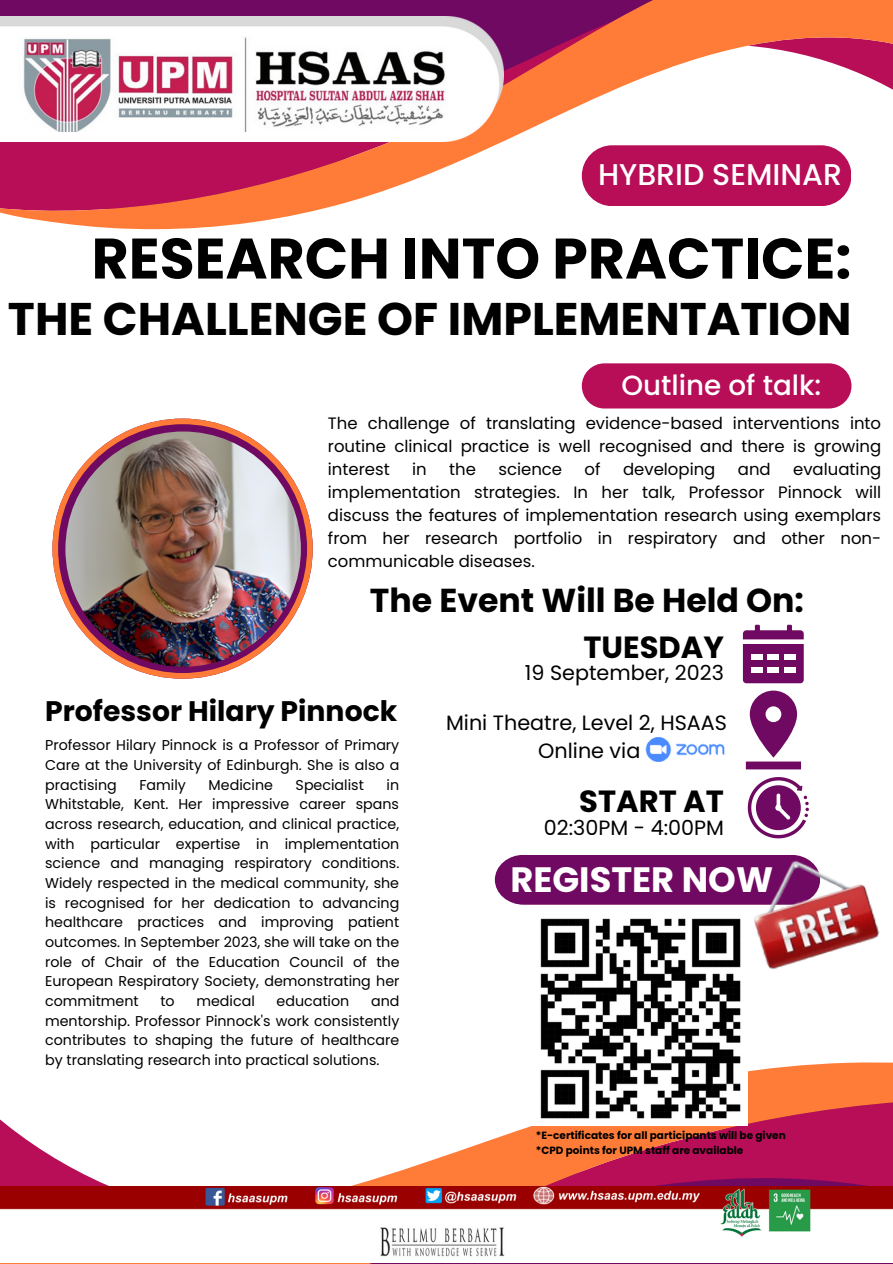
<style>
.page{position:relative;width:893px;height:1264px;background:#fff}
.page>*{position:absolute;margin:0;border:0;box-sizing:border-box;transform-origin:0 0}
.t1{font:700 57px "Poppins";color:#000}
.t2{font:700 45.75px "Poppins";color:#000}
.t3{font:700 35.25px "Poppins";color:#fff}
.t4{font:700 33.15px "Poppins";color:#000}
.t5{font:700 30.6px "Poppins";color:#000}
.t6{font:500 30px "Poppins";color:#fff}
.t7{font:700 28.2px "Poppins";color:#000}
.t8{font:500 27.75px "Poppins";color:#fff}
.t9{font:20.7px "Poppins";color:#000}
.t10{font:16.5px/23.1px "Poppins";color:#000;text-align:justify}
.t11{font:14.25px/19.6px "Poppins";color:#000;text-align:justify}
.t12{font:700 10.5px "Poppins";color:#000}
</style>
<div class="page">
<svg style="left:0;top:0;width:892px;height:229px"></svg>
<div style="left:0;top:0;width:94px;height:16px;background:#700961"></div>
<svg style="left:0;top:1062px;width:892px;height:124px"></svg>
<div style="left:581px;top:145px;width:269px;height:61px;background:#b80d57;border-radius:30px"></div>
<div style="left:581px;top:363px;width:270px;height:45px;background:#b80d57;border-radius:23px"></div>
<svg style="left:52px;top:418px;width:260px;height:260px"></svg>
<img style="left:65px;top:431px;width:236px;height:236px;border-radius:50%">
<svg style="left:742px;top:624px;width:61px;height:59px"></svg>
<div style="left:750px;top:654px;width:12px;height:6px;background:#fff"></div>
<div style="left:767px;top:654px;width:11px;height:6px;background:#fff"></div>
<div style="left:783px;top:654px;width:12px;height:6px;background:#fff"></div>
<div style="left:750px;top:667px;width:12px;height:5px;background:#fff"></div>
<div style="left:767px;top:667px;width:11px;height:5px;background:#fff"></div>
<div style="left:783px;top:667px;width:12px;height:5px;background:#fff"></div>
<svg style="left:747px;top:777px;width:61px;height:54px"></svg>
<div style="left:494px;top:855px;width:239px;height:49px;background:#700961"></div>
<img style="left:0;top:16px;width:503px;height:125px">
<img style="left:17px;top:36px;width:439px;height:96px">
<img style="left:0;top:1186px;width:892px;height:71px">
<img style="left:531px;top:918px;width:216px;height:207px">
<img style="left:733px;top:831px;width:147px;height:162px">
<svg style="left:745px;top:690px;width:55px;height:79px"></svg>
<img style="left:645px;top:737px;width:80px;height:25px">
<p class="t6" style="left:597px;top:154px;width:245px">HYBRID SEMINAR</p>
<p class="t1" style="left:91px;top:219px;width:761px">RESEARCH INTO PRACTICE:</p>
<p class="t2" style="left:8px;top:287px;width:844px">THE CHALLENGE OF IMPLEMENTATION</p>
<p class="t8" style="left:621px;top:366px;width:201px">Outline of talk:</p>
<p class="t10" style="left:328px;top:411px;width:554px">The challenge of translating evidence-based interventions into routine clinical practice is well recognised and there is growing interest</p>
<p class="t10" style="left:412px;top:457px;width:16px">in</p>
<p class="t10" style="left:449px;top:457px;width:28px">the</p>
<p class="t10" style="left:498px;top:457px;width:65px">science</p>
<p class="t10" style="left:584px;top:457px;width:17px">of</p>
<p class="t10" style="left:622px;top:457px;width:94px">developing</p>
<p class="t10" style="left:737px;top:457px;width:34px">and</p>
<p class="t10" style="left:328px;top:457px;width:554px;text-indent:465px">evaluating implementation strategies. In her talk, Professor Pinnock will discuss the features of implementation research using exemplars from her research portfolio in respiratory and other non&shy;communicable diseases.</p>
<p class="t4" style="left:370px;top:577px;width:435px">The Event Will Be Held On:</p>
<p class="t5" style="left:583px;top:625px;width:142px">TUESDAY</p>
<p class="t7" style="left:45px;top:691px;width:353px">Professor Hilary Pinnock</p>
<p class="t11" style="left:45px;top:735px;width:356px">Professor Hilary Pinnock is a Professor of Primary Care at the University of Edinburgh. She is also a practising</p>
<p class="t11" style="left:45px;top:774px;width:356px;text-indent:341px">in Whitstable, Kent. Her impressive career spans across research, education, and clinical practice, with particular expertise in implementation science and managing respiratory conditions.<br>Widely respected in the medical community, she is recognised for her dedication to advancing healthcare practices and improving patient outcomes. In September 2023, she will take on the role of Chair of the Education Council of the European Respiratory Society, demonstrating her commitment</p>
<p class="t11" style="left:139px;top:774px;width:48px">Family</p>
<p class="t11" style="left:208px;top:774px;width:66px">Medicine</p>
<p class="t11" style="left:295px;top:774px;width:70px">Specialist</p>
<p class="t11" style="left:160px;top:991px;width:16px">to</p>
<p class="t11" style="left:196px;top:991px;width:60px">medical</p>
<p class="t11" style="left:276px;top:991px;width:74px">education</p>
<p class="t11" style="left:45px;top:991px;width:355px;text-indent:326px">and mentorship. Professor Pinnock's work consistently contributes to shaping the future of healthcare by translating research into practical solutions.</p>
<p class="t9" style="left:524px;top:658px;width:200px">19 September, 2023</p>
<p class="t9" style="left:446px;top:708px;width:282px">Mini Theatre, Level 2, HSAAS</p>
<p class="t9" style="left:538px;top:736px;width:104px">Online via</p>
<p class="t5" style="left:579px;top:780px;width:146px">START AT</p>
<p class="t9" style="left:543px;top:813px;width:181px">02:30PM - 4:00PM</p>
<p class="t3" style="left:510px;top:854px;width:264px">REGISTER NOW</p>
<p class="t12" style="left:535px;top:1128px;width:251px">*E-certificates for all participants will be given</p>
<p class="t12" style="left:535px;top:1142px;width:209px">*CPD points for UPM staff are available</p>
</div>
